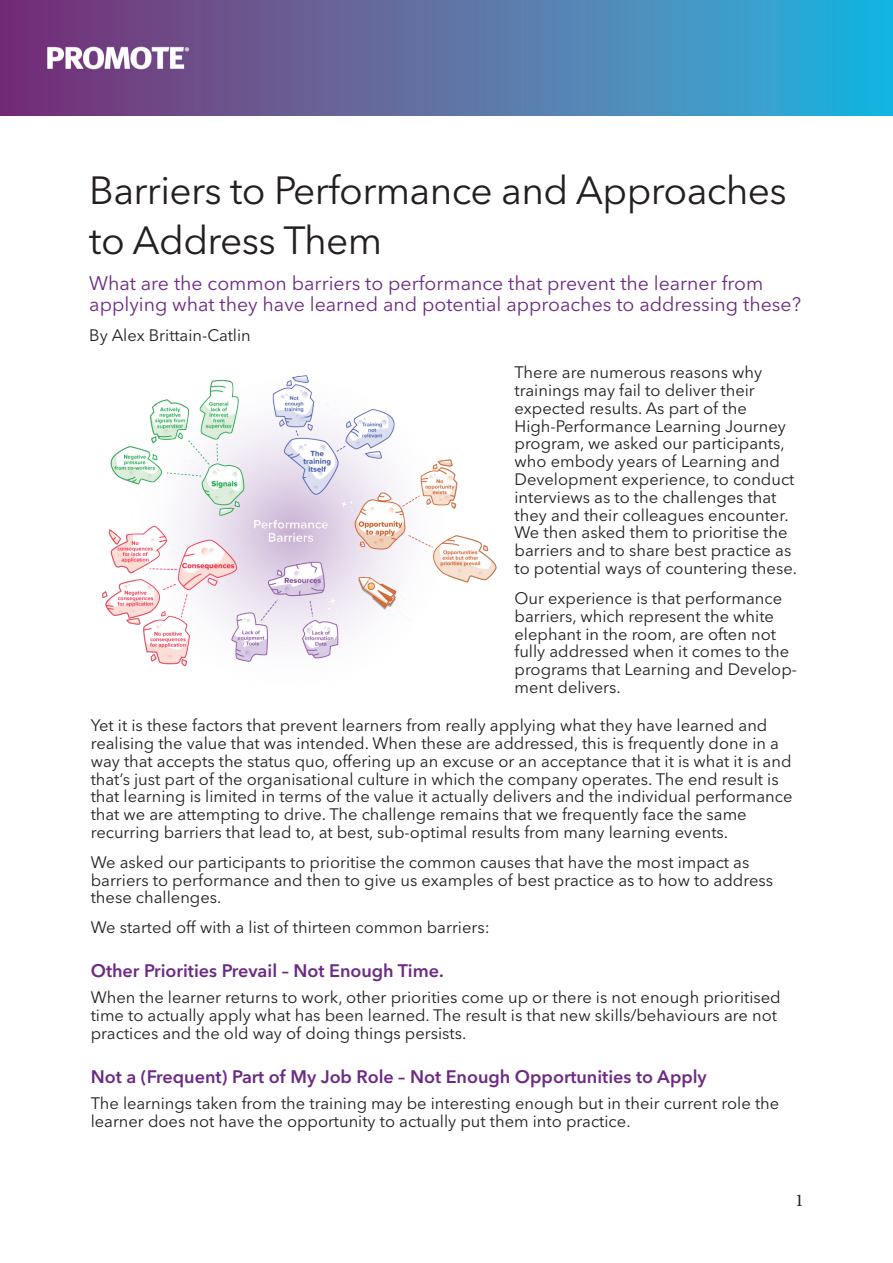
<style>
.page{position:relative;width:893px;height:1263px;background:#fff}
.page>*{position:absolute;margin:0;border:0;box-sizing:border-box;transform-origin:0 0}
.t1{font:39px/50.4px "Avenir Next LT Pro";letter-spacing:-.015em;color:#231f20}
.Heading_2{font:19.5px/21px "Avenir Next LT Pro";color:#6c2a83}
.Heading_3{font:600 18px "Avenir Next LT Pro";color:#6c2a83}
.t2{font:18px "Minion Pro";color:#231f20}
.t3{font:16.5px/17.9px "Avenir Next LT Pro";color:#231f20}
</style>
<div class="page">
<img style="left:0;top:0;width:893px;height:116px">
<img style="left:102px;top:375px;width:395px;height:292px">
<p class="t1" style="left:89px;top:165px;width:699px">Barriers to Performance and Approaches to Address Them</p>
<p class="Heading_2" style="left:89px;top:273px;width:713px">What are the common barriers to performance that prevent the learner from applying what they have learned and potential approaches to addressing these?</p>
<p class="t3" style="left:89px;top:326px;width:163px">By Alex Brittain-Catlin</p>
<p class="t3" style="left:514px;top:363px;width:284px">There are numerous reasons why trainings may fail to deliver their expected results. As part of the High-Performance Learning Journey program, we asked our participants, who embody years of Learning and Development experience, to conduct interviews as to the challenges that they and their colleagues encounter.<br>We then asked them to prioritise the barriers and to share best practice as to potential ways of countering these.</p>
<p class="t3" style="left:514px;top:589px;width:284px">Our experience is that performance barriers, which represent the white elephant in the room, are often not fully addressed when it comes to the programs that Learning and Develop&shy;ment delivers.</p>
<p class="t3" style="left:91px;top:716px;width:703px">Yet it is these factors that prevent learners from really applying what they have learned and realising the value that was intended. When these are addressed, this is frequently done in a way that accepts the status quo, offering up an excuse or an acceptance that it is what it is and that’s just part of the organisational culture in which the company operates. The end result is that learning is limited in terms of the value it actually delivers and the individual performance that we are attempting to drive. The challenge remains that we frequently face the same recurring barriers that lead to, at best, sub-optimal results from many learning events.</p>
<p class="t3" style="left:91px;top:853px;width:684px">We asked our participants to prioritise the common causes that have the most impact as barriers to performance and then to give us examples of best practice as to how to address these challenges.</p>
<p class="t3" style="left:91px;top:918px;width:401px">We started off with a list of thirteen common barriers:</p>
<p class="Heading_3" style="left:91px;top:959px;width:355px">Other Priorities Prevail – Not Enough Time.</p>
<p class="t3" style="left:91px;top:989px;width:691px">When the learner returns to work, other priorities come up or there is not enough prioritised time to actually apply what has been learned. The result is that new skills/behaviours are not practices and the old way of doing things persists.</p>
<p class="Heading_3" style="left:91px;top:1065px;width:618px">Not a (Frequent) Part of My Job Role – Not Enough Opportunities to Apply</p>
<p class="t3" style="left:91px;top:1094px;width:690px">The learnings taken from the training may be interesting enough but in their current role the learner does not have the opportunity to actually put them into practice.</p>
<p class="t2" style="left:795px;top:1188px;width:10px">1</p>
</div>
